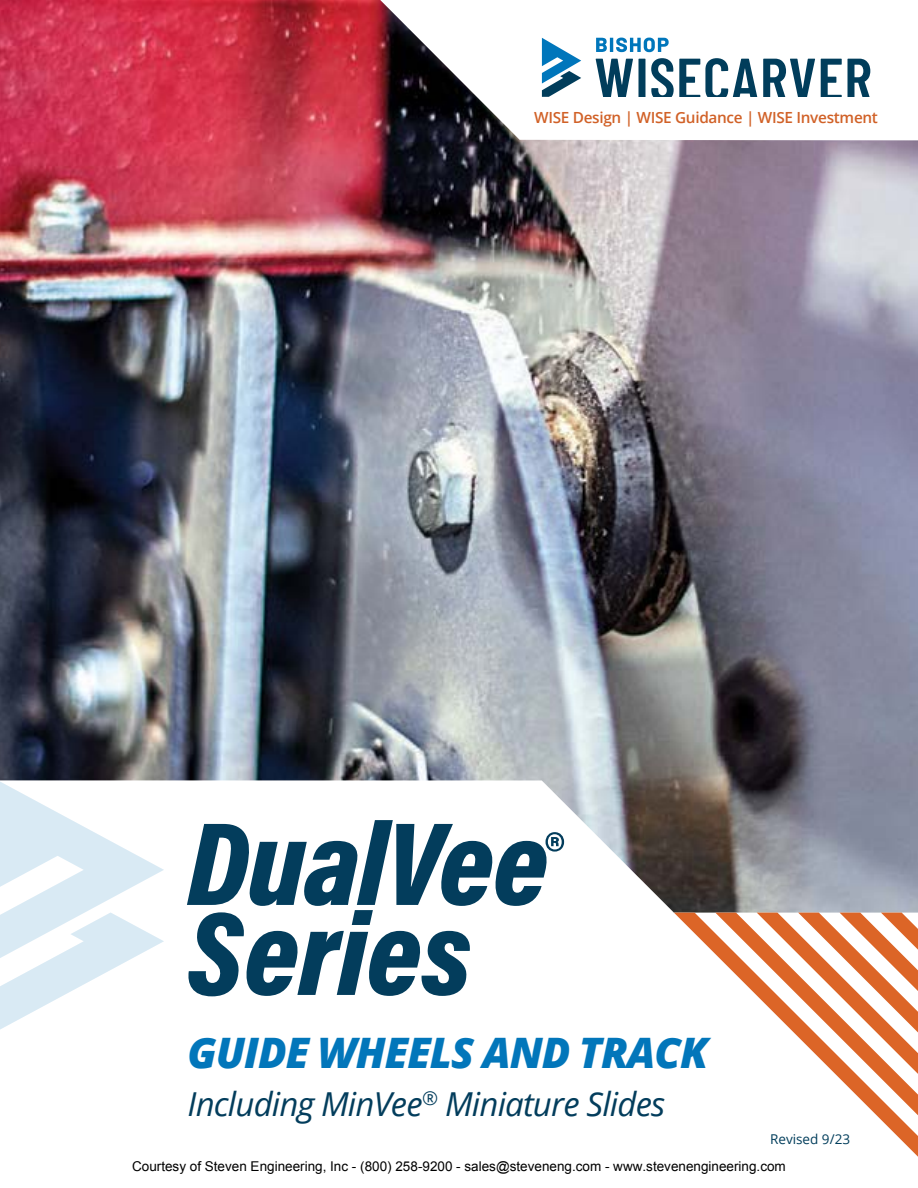
<style>
.page{position:relative;width:918px;height:1188px;background:#fff}
.page>*{position:absolute;margin:0;border:0;box-sizing:border-box;transform-origin:0 0}
.t1{font:italic 900 120px/90px "Acumin Pro Cond";letter-spacing:-.005em;color:#033d5c}
.t2{font:italic 800 42px "Open Sans";letter-spacing:-.025em;color:#0276ba}
.t3{font:italic 33px "Open Sans";letter-spacing:-.025em;color:#033d5c}
.t4{font:600 15.3px "Open Sans";letter-spacing:-.02em;color:#d16127}
.t5{font:13.5px "Arial";color:#000}
.t6{font:13.5px "Open Sans";color:#013d5b}
</style>
<div class="page">
<img style="left:0;top:0;width:918px;height:913px">
<svg style="left:380px;top:0;width:538px;height:140px"></svg>
<svg style="left:674px;top:913px;width:244px;height:244px"></svg>
<svg style="left:0;top:775px;width:164px;height:255px"></svg>
<svg style="left:542px;top:38px;width:39px;height:59px"></svg>
<svg style="left:596px;top:59px;width:37px;height:38px"></svg>
<svg style="left:639px;top:59px;width:6px;height:38px"></svg>
<svg style="left:651px;top:58px;width:164px;height:39px"></svg>
<svg style="left:821px;top:59px;width:21px;height:38px"></svg>
<svg style="left:848px;top:59px;width:23px;height:38px"></svg>
<svg style="left:596px;top:38px;width:73px;height:14px"></svg>
<p class="t4" style="left:534px;top:107px;width:345px">WISE Design | WISE Guidance | WISE Investment</p>
<h1 class="t1" style="left:187px;top:816px;width:378px">DualVee<sup>®<br></sup>Series</h1>
<h2 class="t2" style="left:188px;top:1021px;width:522px">GUIDE WHEELS AND TRACK</h2>
<h3 class="t3" style="left:188px;top:1081px;width:479px">Including MinVee<sup>®</sup> Miniature Slides</h3>
<p class="t6" style="left:770px;top:1130px;width:82px">Revised 9/23</p>
<p class="t5" style="left:132px;top:1157px;width:655px">Courtesy of Steven Engineering, Inc - (800) 258-9200 - sales@steveneng.com - www.stevenengineering.com</p>
</div>
